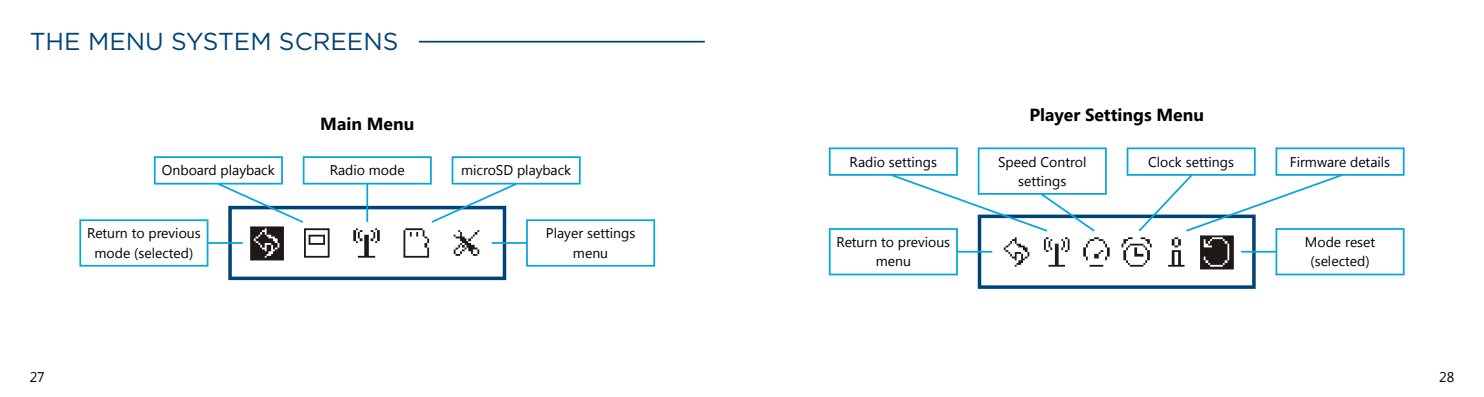
<style>
.page{position:relative;width:1484px;height:397px;background:#fff}
.page>*{position:absolute;margin:0;border:0;box-sizing:border-box;transform-origin:0 0}
.User_Manual_Headers{font:24.5px "Gotham HTF";color:#004375}
.User_Manual_Copy{font:700 17.5px "Segoe UI";color:#000}
.t1{font:14px/19.2px "Segoe UI";color:#000;text-align:center}
</style>
<div class="page">
<svg style="left:828px;top:147px;width:576px;height:142px"></svg>
<hr style="left:419px;top:41px;width:285px;height:2px;background:#004375">
<svg style="left:79px;top:156px;width:576px;height:124px"></svg>
<h2 class="User_Manual_Headers" style="left:30px;top:28px;width:370px">THE MENU SYSTEM SCREENS</h2>
<p class="t1" style="left:162px;top:160px;width:114px">Onboard playback</p>
<p class="User_Manual_Copy" style="left:320px;top:111px;width:95px">Main Menu</p>
<p class="t1" style="left:330px;top:160px;width:76px">Radio mode</p>
<p class="t1" style="left:461px;top:160px;width:112px">microSD playback</p>
<p class="t1" style="left:87px;top:223px;width:115px">Return to previous mode (selected)</p>
<p class="t1" style="left:546px;top:223px;width:91px">Player settings menu</p>
<p class="t1" style="left:849px;top:151px;width:89px">Radio settings</p>
<p class="t1" style="left:836px;top:232px;width:115px">Return to previous menu</p>
<p class="User_Manual_Copy" style="left:1029px;top:102px;width:176px">Player Settings Menu</p>
<p class="t1" style="left:998px;top:151px;width:90px">Speed Control settings</p>
<p class="t1" style="left:1148px;top:151px;width:87px">Clock settings</p>
<p class="t1" style="left:1289px;top:151px;width:102px">Firmware details</p>
<p class="t1" style="left:1304px;top:232px;width:72px">Mode reset (selected)</p>
<p class="t1" style="left:30px;top:367px;width:17px">27</p>
<p class="t1" style="left:1438px;top:367px;width:17px">28</p>
</div>
